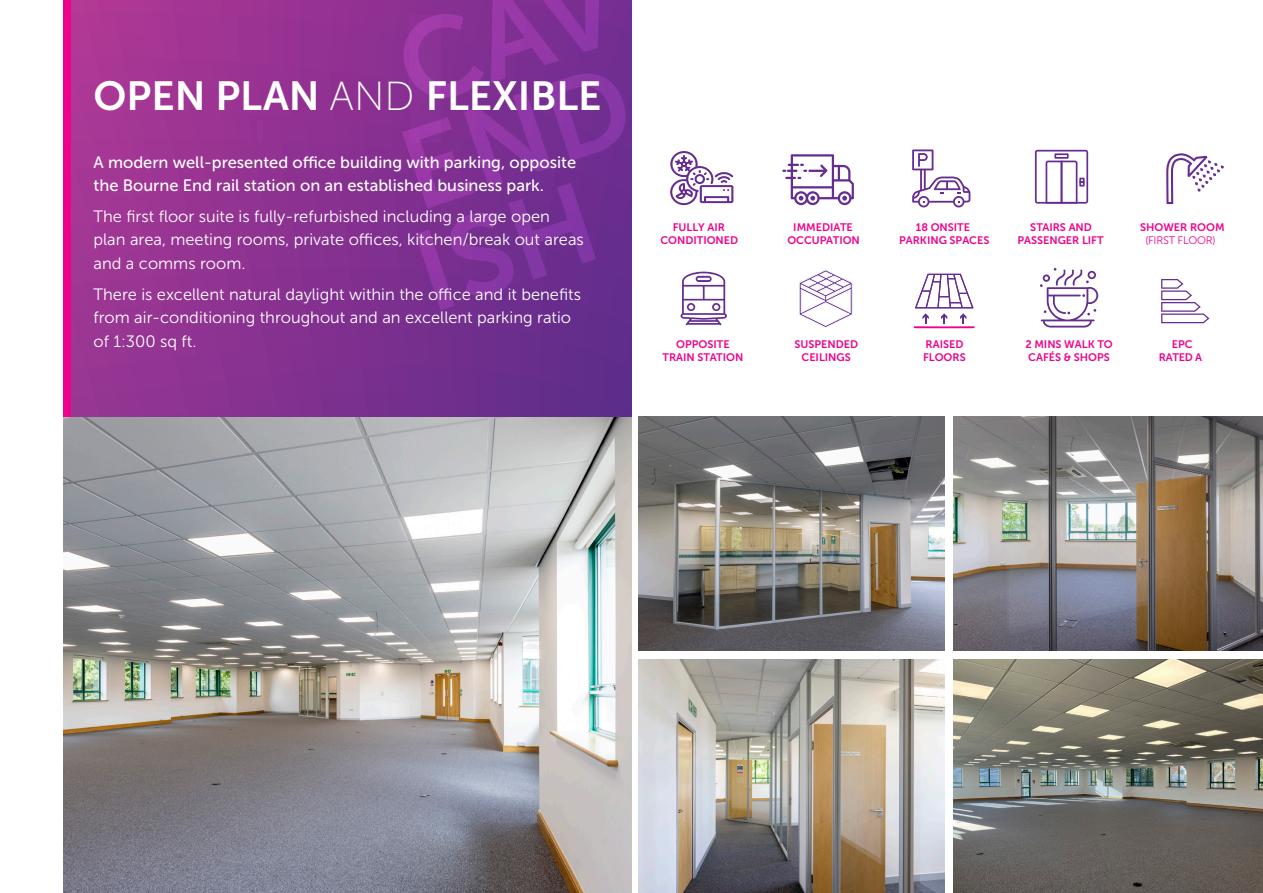
<style>
.page{position:relative;width:1263px;height:893px;background:#fff}
.page>*{position:absolute;margin:0;border:0;box-sizing:border-box;transform-origin:0 0}
.t1{font:113.1px/100.2px "Museo Sans 700";color:#fff}
.t2{font:40.5px "Museo Sans 700";color:#fff}
.t3{font:16.5px/23.5px "Museo Sans 300";color:#fff}
.t4{font:16.5px/23.5px "Museo Sans 500";color:#fff}
.t5{font:10.95px/13px "Museo Sans 700";color:#ed028c;text-align:center}
.t6{font:10.95px/13px "Museo Sans 300";letter-spacing:-.02em;color:#ed028c;text-align:center}
.t7{font:10.95px/13px "Museo Sans 700";letter-spacing:-.02em;color:#ed028c;text-align:center}
.s1{font-family:"Museo Sans 100"}
.s2{font-family:"Museo Sans 700"}
</style>
<div class="page">
<img style="left:953px;top:416px;width:310px;height:235px">
<img style="left:953px;top:659px;width:310px;height:234px">
<svg style="left:912px;top:149px;width:58px;height:58px"></svg>
<svg style="left:782px;top:154px;width:72px;height:51px"></svg>
<svg style="left:670px;top:151px;width:63px;height:54px"></svg>
<svg style="left:1035px;top:150px;width:53px;height:54px"></svg>
<svg style="left:680px;top:272px;width:47px;height:53px"></svg>
<svg style="left:799px;top:270px;width:53px;height:58px"></svg>
<svg style="left:914px;top:274px;width:61px;height:54px"></svg>
<svg style="left:1040px;top:268px;width:58px;height:60px"></svg>
<svg style="left:1161px;top:279px;width:48px;height:44px"></svg>
<svg style="left:1166px;top:153px;width:58px;height:51px"></svg>
<img style="left:638px;top:659px;width:307px;height:234px">
<img style="left:638px;top:416px;width:307px;height:235px">
<img style="left:64px;top:416px;width:567px;height:477px">
<div style="left:64px;top:0;width:567px;height:416px;background:linear-gradient(to right,#a63794,#662c8e)"></div>
<svg style="left:257px;top:121px;width:6px;height:22px"></svg>
<div style="left:409px;top:16px;width:31px;height:126px;background:#8a3296"></div>
<div style="left:64px;top:0;width:7px;height:416px;background:#ed028c"></div>
<h1 class="t1" style="left:341px;top:38px;width:271px;text-indent:47px;rotate:-18deg">CAV<br>END<br>ISH</h1>
<p class="t2" style="left:94px;top:74px;width:509px">OPEN PLAN <span class="s1">AND</span> FLEXIBLE</p>
<p class="t4" style="left:94px;top:150px;width:484px">A modern well-presented office building with parking, opposite the Bourne End rail station on an established business park.</p>
<p class="t3" style="left:94px;top:205px;width:492px">The first floor suite is fully-refurbished including a large open plan area, meeting rooms, private offices, kitchen/break out areas and a comms room.</p>
<p class="t3" style="left:94px;top:282px;width:489px">There is excellent natural daylight within the office and it benefits from air-conditioning throughout and an excellent parking ratio of 1:300 sq ft.</p>
<p class="t5" style="left:660px;top:220px;width:79px">FULLY AIR<br>CONDITIONED</p>
<p class="t5" style="left:787px;top:220px;width:74px">IMMEDIATE<br>OCCUPATION</p>
<p class="t5" style="left:899px;top:220px;width:92px">18 ONSITE<br>PARKING SPACES</p>
<p class="t5" style="left:1017px;top:221px;width:88px">STAIRS AND<br>PASSENGER LIFT</p>
<p class="t6" style="left:1140px;top:221px;width:86px"><span class="s2">SHOWER ROOM </span>(FIRST FLOOR)</p>
<p class="t5" style="left:662px;top:337px;width:82px">OPPOSITE<br>TRAIN STATION</p>
<p class="t5" style="left:794px;top:337px;width:65px">SUSPENDED<br>CEILINGS</p>
<p class="t5" style="left:923px;top:337px;width:44px;text-align:left">RAISED<br>FLOORS</p>
<p class="t5" style="left:1025px;top:337px;width:89px;text-align:left">2 MINS WALK TO<br>CAFÉS &amp; SHOPS</p>
<p class="t7" style="left:1159px;top:337px;width:45px">EPC<br>RATED A</p>
</div>
